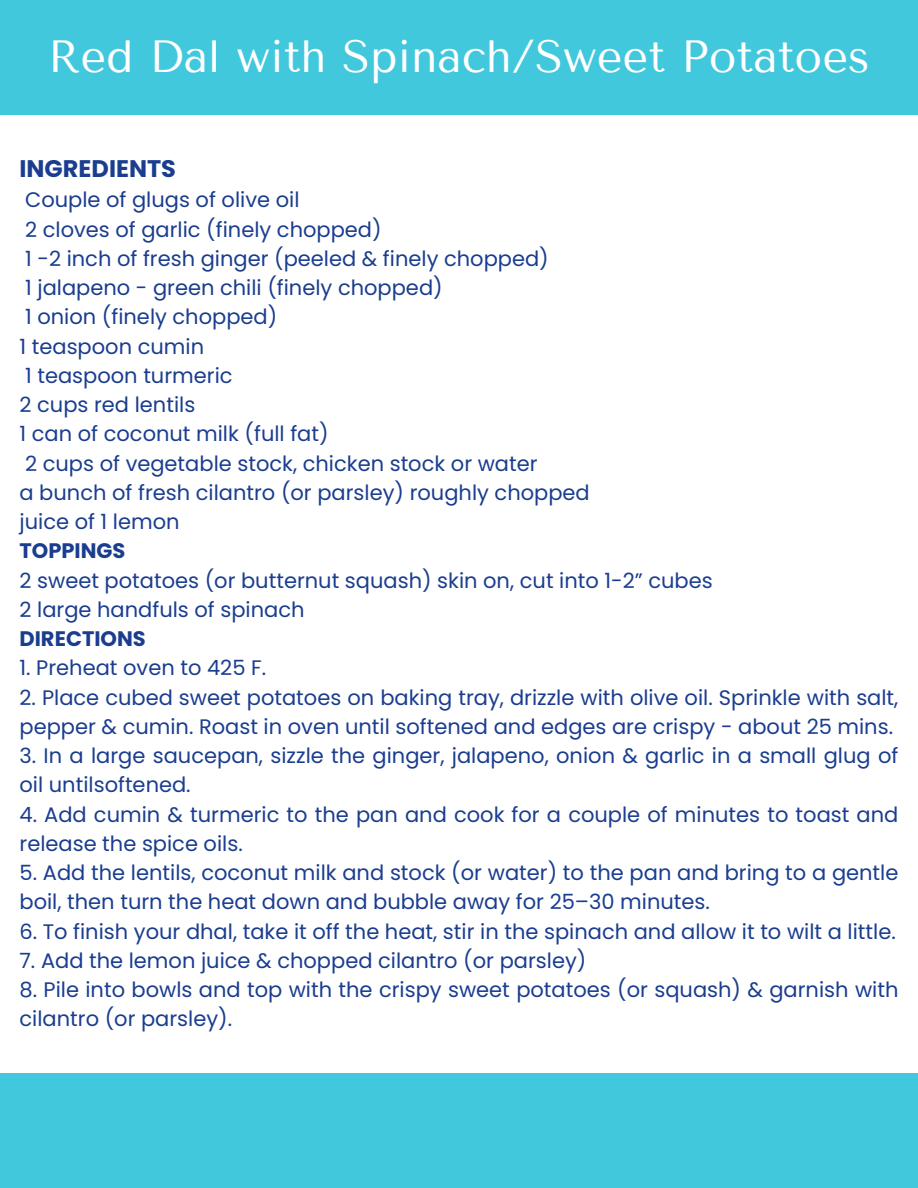
<style>
.page{position:relative;width:918px;height:1188px;background:#fff}
.page>*{position:absolute;margin:0;border:0;box-sizing:border-box;transform-origin:0 0}
.t1{font:45px "Tenor Sans";color:#fff}
.t2{font:700 24px "Poppins";color:#1a3d8f}
.t3{font:21px/29.2px "Poppins";color:#1a3d8f}
.t4{font:700 21px "Poppins";color:#1a3d8f}
</style>
<div class="page">
<div style="left:0;top:0;width:918px;height:114px;background:#41c8dd"></div>
<div style="left:0;top:1074px;width:918px;height:114px;background:#41c8dd"></div>
<p class="t1" style="left:48px;top:30px;width:823px">Red Dal with Spinach/Sweet Potatoes</p>
<p class="t2" style="left:20px;top:152px;width:158px">INGREDIENTS</p>
<p class="t3" style="left:25px;top:185px;width:276px">Couple of glugs of olive oil</p>
<p class="t3" style="left:25px;top:215px;width:358px">2 cloves of garlic (finely chopped)</p>
<p class="t3" style="left:25px;top:244px;width:525px">1 -2 inch of fresh ginger (peeled &amp; finely chopped)</p>
<p class="t3" style="left:25px;top:273px;width:419px">1 jalapeno - green chili (finely chopped)</p>
<p class="t3" style="left:25px;top:302px;width:254px">1 onion (finely chopped)</p>
<p class="t3" style="left:20px;top:332px;width:186px">1 teaspoon cumin</p>
<p class="t3" style="left:25px;top:361px;width:209px">1 teaspoon turmeric</p>
<p class="t3" style="left:20px;top:390px;width:177px">2 cups red lentils</p>
<p class="t3" style="left:20px;top:419px;width:311px">1 can of coconut milk (full fat)</p>
<p class="t3" style="left:25px;top:449px;width:514px">2 cups of vegetable stock, chicken stock or water</p>
<p class="t3" style="left:20px;top:478px;width:572px">a bunch of fresh cilantro (or parsley) roughly chopped</p>
<p class="t3" style="left:20px;top:507px;width:162px">juice of 1 lemon</p>
<p class="t4" style="left:20px;top:536px;width:107px">TOPPINGS</p>
<p class="t3" style="left:20px;top:566px;width:695px">2 sweet potatoes (or butternut squash) skin on, cut into 1-2” cubes</p>
<p class="t3" style="left:20px;top:595px;width:287px">2 large handfuls of spinach</p>
<p class="t4" style="left:20px;top:624px;width:128px">DIRECTIONS</p>
<p class="t3" style="left:20px;top:653px;width:248px">1. Preheat oven to 425 F.</p>
<p class="t3" style="left:20px;top:683px;width:880px">2. Place cubed sweet potatoes on baking tray, drizzle with olive oil. Sprinkle with salt, pepper &amp; cumin. Roast in oven until softened and edges are crispy - about 25 mins.</p>
<p class="t3" style="left:20px;top:741px;width:880px">3. In a large saucepan, sizzle the ginger, jalapeno, onion &amp; garlic in a small glug of oil untilsoftened.</p>
<p class="t3" style="left:20px;top:800px;width:880px">4. Add cumin &amp; turmeric to the pan and cook for a couple of minutes to toast and release the spice oils.</p>
<p class="t3" style="left:20px;top:858px;width:880px">5. Add the lentils, coconut milk and stock (or water) to the pan and bring to a gentle boil, then turn the heat down and bubble away for 25–30 minutes.</p>
<p class="t3" style="left:20px;top:917px;width:878px">6. To finish your dhal, take it off the heat, stir in the spinach and allow it to wilt a little.</p>
<p class="t3" style="left:20px;top:946px;width:568px">7. Add the lemon juice &amp; chopped cilantro (or parsley)</p>
<p class="t3" style="left:20px;top:975px;width:880px">8. Pile into bowls and top with the crispy sweet potatoes (or squash) &amp; garnish with cilantro (or parsley).</p>
</div>
